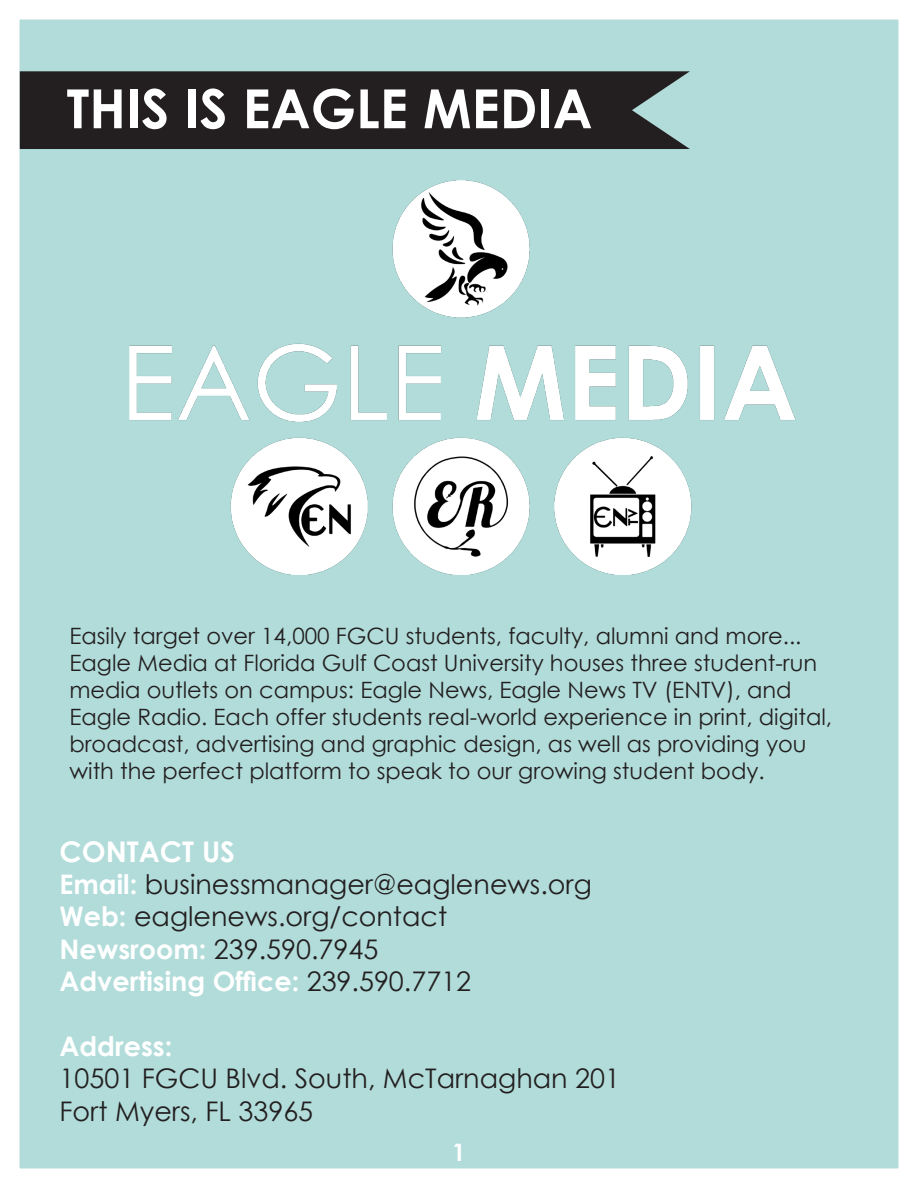
<style>
.page{position:relative;width:918px;height:1188px;background:#fff}
.page>*{position:absolute;margin:0;border:0;box-sizing:border-box;transform-origin:0 0}
.t1{font:700 54px "Century Gothic";color:#fff}
.t2{font:700 28.5px "Century Gothic";color:#fff}
.t3{font:27px "Century Gothic";color:#231f20}
.t4{font:700 27px "Century Gothic";color:#fff}
.t5{font:700 24px "Century Gothic";color:#fff}
.t6{font:22.5px/27px "Century Gothic";color:#231f20}
.s1{font-weight:700;color:#fff}
.s2{font-weight:400;color:#231f20}
</style>
<div class="page">
<div style="left:21px;top:21px;width:876px;height:1146px;background:#b1dcda"></div>
<div style="left:21px;top:71px;width:669px;height:78px;background:#231f20"></div>
<img style="left:120px;top:180px;width:678px;height:394px">
<p class="t1" style="left:67px;top:68px;width:527px">THIS IS EAGLE MEDIA</p>
<p class="t6" style="left:70px;top:622px;width:764px">Easily target over 14,000 FGCU students, faculty, alumni and more...<br>Eagle Media at Florida Gulf Coast University houses three student-run media outlets on campus: Eagle News, Eagle News TV (ENTV), and Eagle Radio. Each offer students real-world experience in print, digital, broadcast, advertising and graphic design, as well as providing you with the perfect platform to speak to our growing student body.</p>
<p class="t2" style="left:60px;top:830px;width:177px">CONTACT US</p>
<p class="t3" style="left:60px;top:865px;width:534px"><span class="s1">Email:</span> businessmanager@eaglenews.org</p>
<p class="t3" style="left:60px;top:898px;width:389px"><span class="s1">Web:</span> eaglenews.org/contact</p>
<p class="t3" style="left:60px;top:930px;width:320px"><span class="s1">Newsroom:</span> 239.590.7945</p>
<p class="t4" style="left:60px;top:961px;width:413px">Advertising Office: <span class="s2">239.590.7712</span></p>
<p class="t4" style="left:60px;top:1026px;width:114px">Address:</p>
<p class="t3" style="left:60px;top:1060px;width:562px">10501 FGCU Blvd. South, McTarnaghan 201</p>
<p class="t3" style="left:60px;top:1092px;width:255px">Fort Myers, FL 33965</p>
<p class="t5" style="left:452px;top:1134px;width:15px">1</p>
</div>
